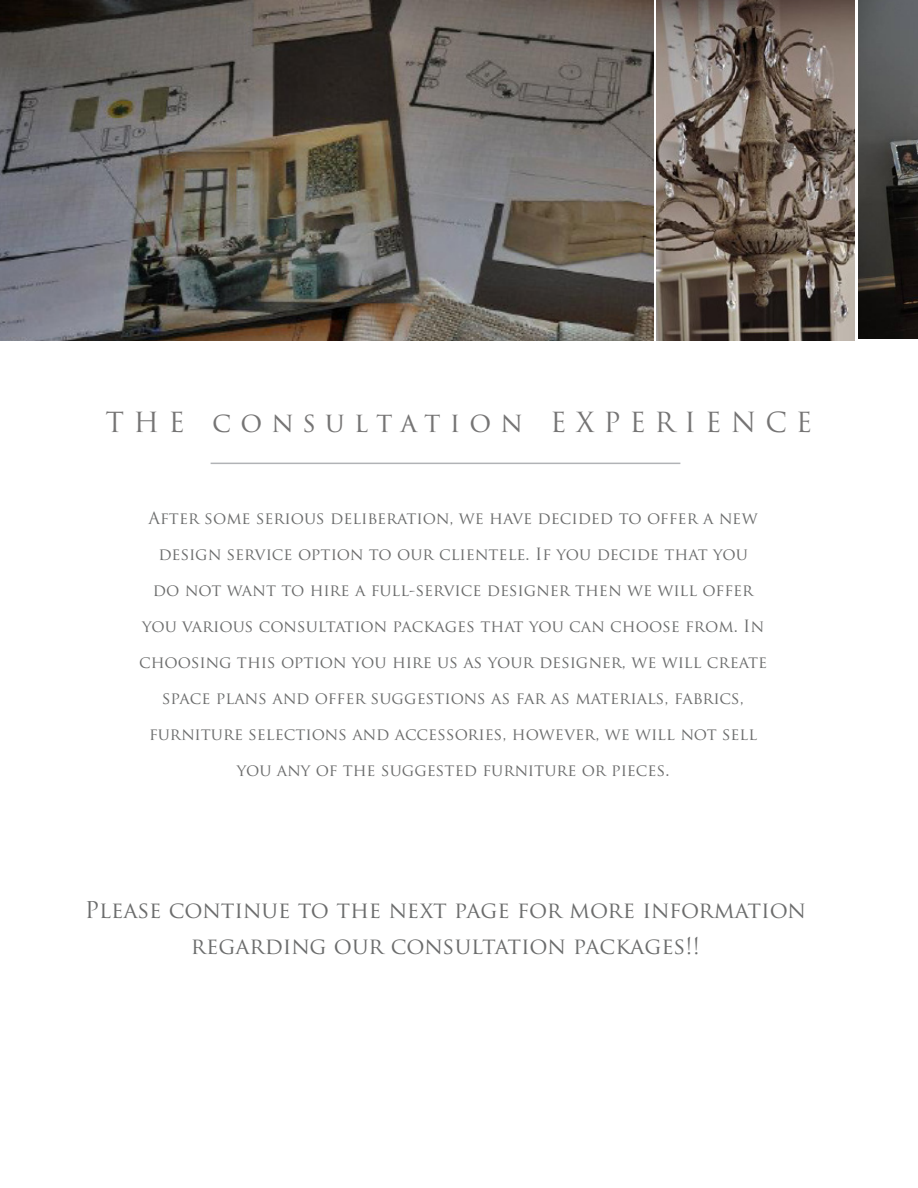
<style>
.page{position:relative;width:918px;height:1188px;background:#fff}
.page>*{position:absolute;margin:0;border:0;box-sizing:border-box;transform-origin:0 0}
.t1{font:27px "Trajan Pro 3";letter-spacing:.34em;color:#757474}
.t2{font:22.5px "Trajan Pro";color:#6b6c6c}
.t3{font:16.5px/36px "Trajan Pro";color:#6b6c6c;text-align:center}
</style>
<div class="page">
<img style="left:0;top:0;width:653px;height:341px">
<img style="left:657px;top:0;width:198px;height:341px">
<img style="left:859px;top:0;width:59px;height:339px">
<hr style="left:211px;top:463px;width:469px;height:1px;background:#b1b3b6">
<p class="t1" style="left:106px;top:404px;width:708px">THE consultation EXPERIENCE</p>
<p class="t3" style="left:139px;top:499px;width:630px">After some serious deliberation, we have decided to offer a new design service option to our clientele. If you decide that you<br>do not want to hire a full-service designer then we will offer you various consultation packages that you can choose from. In choosing this option you hire us as your designer, we will create space plans and offer suggestions as far as materials, fabrics,</p>
<p class="t3" style="left:149px;top:715px;width:610px">furniture selections and accessories, however, we will not sell you any of the suggested furniture or pieces.</p>
<p class="t2" style="left:85px;top:895px;width:723px">Please continue to the next page for more information</p>
<p class="t2" style="left:191px;top:931px;width:511px">regarding our consultation packages!!</p>
</div>
